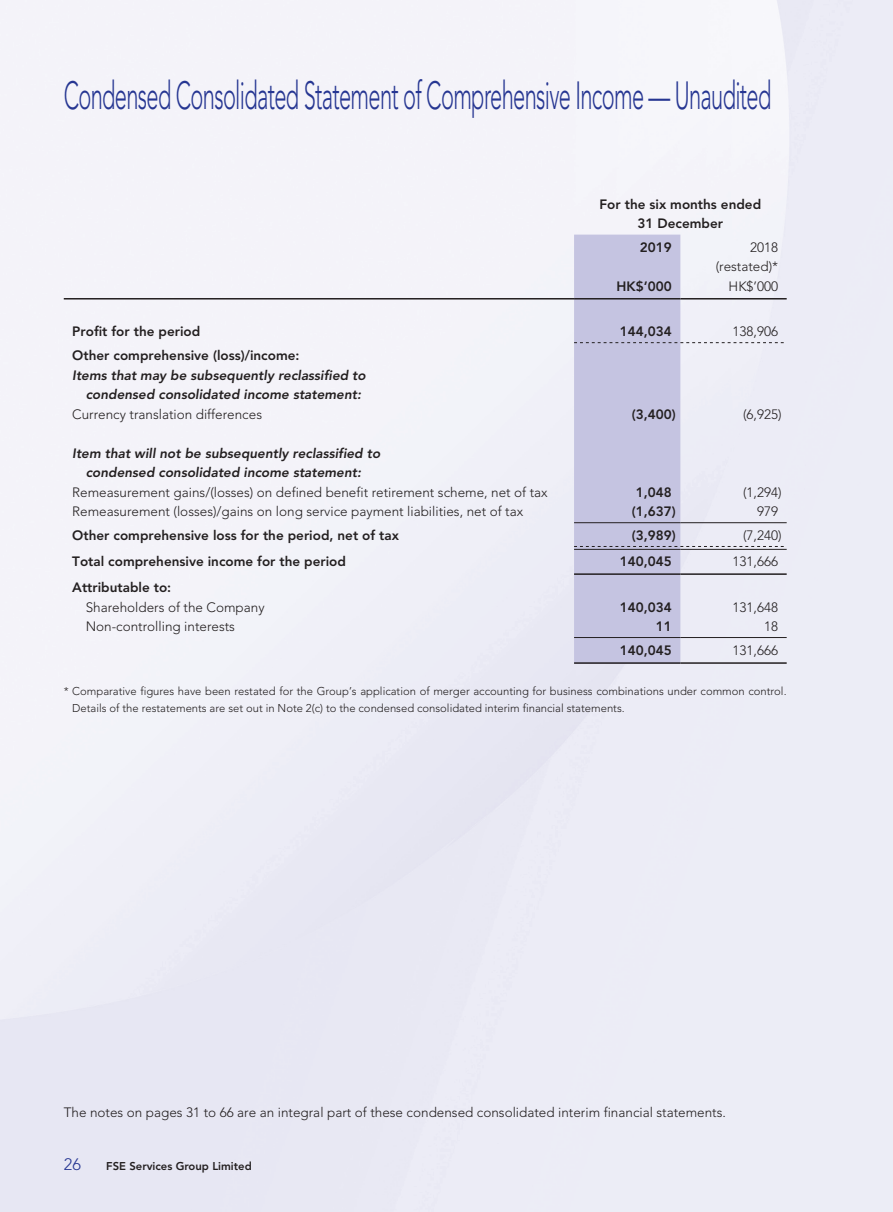
<style>
.page{position:relative;width:893px;height:1212px;background:#fff}
.page>*{position:absolute;margin:0;border:0;box-sizing:border-box;transform-origin:0 0}
.t1{font:300 39px "Avenir LT Std";letter-spacing:-.03em;color:#263692;scale:.56 1}
.t2{font:300 16.5px "Avenir LT Std";color:#263692}
.t3{font:300 13.5px/19.5px "Avenir LT Std";color:#231f20;text-align:right}
.t4{font:800 13.5px/19.5px "Avenir LT Std";color:#231f20;text-align:center}
.t5{font:italic 800 13.5px/19.5px "Avenir LT Std";color:#231f20}
.t6{font:300 11.25px/16.5px "Avenir LT Std";color:#231f20}
.t7{font:800 11.25px "Avenir LT Std";color:#231f20}
</style>
<div class="page">
<div style="left:574px;top:235px;width:106px;height:427px;background:#c5c4e1"></div>
<hr style="left:64px;top:298px;width:510px;height:1px;background:#231f20">
<hr style="left:574px;top:298px;width:106px;height:1px;background:#231f20">
<hr style="left:680px;top:298px;width:107px;height:1px;background:#231f20">
<svg style="left:574px;top:342px;width:210px;height:1px"></svg>
<hr style="left:574px;top:522px;width:106px;height:1px;background:#231f20">
<hr style="left:680px;top:522px;width:107px;height:1px;background:#231f20">
<hr style="left:574px;top:549px;width:106px;height:1px;background:#231f20">
<svg style="left:574px;top:546px;width:210px;height:1px"></svg>
<hr style="left:680px;top:549px;width:107px;height:1px;background:#231f20">
<hr style="left:574px;top:573px;width:106px;height:2px;background:#231f20">
<hr style="left:680px;top:573px;width:107px;height:2px;background:#231f20">
<hr style="left:574px;top:637px;width:106px;height:1px;background:#231f20">
<hr style="left:680px;top:637px;width:107px;height:1px;background:#231f20">
<hr style="left:574px;top:662px;width:106px;height:2px;background:#231f20">
<hr style="left:680px;top:662px;width:107px;height:2px;background:#231f20">
<h1 class="t1" style="left:64px;top:73px;width:1265px">Condensed Consolidated Statement of Comprehensive Income — Unaudited</h1>
<p class="t4" style="left:599px;top:194px;width:163px">For the six months ended<br>31 December</p>
<p class="t4" style="left:640px;top:237px;width:33px">2019</p>
<p class="t3" style="left:716px;top:237px;width:64px">2018 (restated)*</p>
<p class="t4" style="left:617px;top:276px;width:57px">HK$’000</p>
<p class="t3" style="left:729px;top:276px;width:51px">HK$’000</p>
<p class="t4" style="left:72px;top:322px;width:129px">Profit for the period</p>
<p class="t4" style="left:620px;top:322px;width:53px">144,034</p>
<p class="t3" style="left:732px;top:322px;width:47px">138,906</p>
<p class="t4" style="left:72px;top:346px;width:229px">Other comprehensive (loss)/income:</p>
<p class="t5" style="left:86px;top:365px;width:282px;text-indent:-14px">Items that may be subsequently reclassified to condensed consolidated income statement:</p>
<p class="t3" style="left:72px;top:404px;width:191px">Currency translation differences</p>
<p class="t4" style="left:632px;top:404px;width:45px">(3,400)</p>
<p class="t3" style="left:743px;top:404px;width:40px">(6,925)</p>
<p class="t5" style="left:72px;top:443px;width:310px;text-align:center">Item that will not be subsequently reclassified to condensed consolidated income statement:</p>
<p class="t3" style="left:72px;top:482px;width:477px">Remeasurement gains/(losses) on defined benefit retirement scheme, net of tax</p>
<p class="t4" style="left:636px;top:482px;width:37px">1,048</p>
<p class="t3" style="left:743px;top:482px;width:40px">(1,294)</p>
<p class="t3" style="left:72px;top:502px;width:452px">Remeasurement (losses)/gains on long service payment liabilities, net of tax</p>
<p class="t4" style="left:632px;top:502px;width:45px">(1,637)</p>
<p class="t3" style="left:757px;top:502px;width:23px">979</p>
<p class="t4" style="left:72px;top:526px;width:328px">Other comprehensive loss for the period, net of tax</p>
<p class="t4" style="left:632px;top:526px;width:45px">(3,989)</p>
<p class="t3" style="left:743px;top:526px;width:40px">(7,240)</p>
<p class="t4" style="left:72px;top:552px;width:275px">Total comprehensive income for the period</p>
<p class="t4" style="left:620px;top:552px;width:53px">140,045</p>
<p class="t3" style="left:732px;top:552px;width:47px">131,666</p>
<p class="t4" style="left:72px;top:578px;width:101px">Attributable to:</p>
<p class="t3" style="left:86px;top:597px;width:180px">Shareholders of the Company</p>
<p class="t4" style="left:620px;top:597px;width:53px">140,034</p>
<p class="t3" style="left:732px;top:597px;width:47px">131,648</p>
<p class="t3" style="left:86px;top:617px;width:151px">Non-controlling interests</p>
<p class="t4" style="left:656px;top:617px;width:17px">11</p>
<p class="t3" style="left:764px;top:617px;width:16px">18</p>
<p class="t4" style="left:620px;top:641px;width:53px">140,045</p>
<p class="t3" style="left:732px;top:641px;width:47px">131,666</p>
<p class="t6" style="left:72px;top:683px;width:716px;text-indent:-9px">* Comparative figures have been restated for the Group’s application of merger accounting for business combinations under common control.<br>Details of the restatements are set out in Note 2(c) to the condensed consolidated interim financial statements.</p>
<p class="t3" style="left:64px;top:1102px;width:664px">The notes on pages 31 to 66 are an integral part of these condensed consolidated interim financial statements.</p>
<p class="t2" style="left:64px;top:1155px;width:19px">26</p>
<p class="t7" style="left:106px;top:1160px;width:147px">FSE Services Group Limited</p>
</div>
